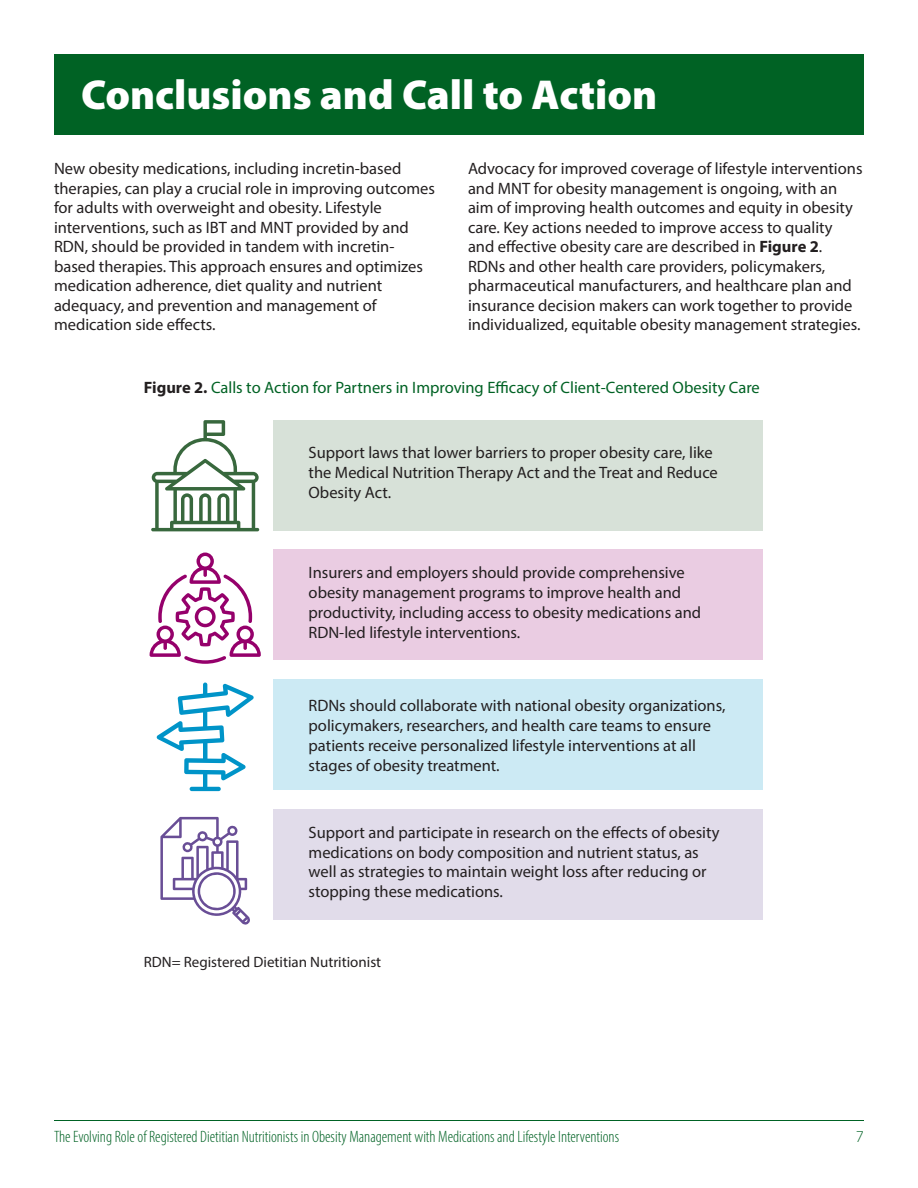
<style>
.page{position:relative;width:918px;height:1188px;background:#fff}
.page>*{position:absolute;margin:0;border:0;box-sizing:border-box;transform-origin:0 0}
.t1{font:900 42px "Myriad Pro";color:#fff}
.t2{font:16.5px/19.5px "Myriad Pro";color:#231f20}
.t3{font:300 condensed 16.5px "Myriad Pro";color:#006224}
.t4{font:16.5px "Myriad Pro";color:#006224}
.t5{font:300 16.5px "Myriad Pro";color:#006224}
.t6{font:15px "Myriad Pro";color:#231f20}
.s1{font-weight:700}
.s2{font-weight:700;color:#231f20}
</style>
<div class="page">
<hr style="left:54px;top:1120px;width:810px;height:1px;background:#006224">
<div style="left:273px;top:420px;width:489px;height:110px;background:#d7e1d8"></div>
<div style="left:273px;top:550px;width:489px;height:110px;background:#eacce2"></div>
<div style="left:273px;top:680px;width:489px;height:110px;background:#cceaf4"></div>
<div style="left:273px;top:809px;width:489px;height:111px;background:#e1dcea"></div>
<div style="left:54px;top:54px;width:810px;height:81px;background:#006224"></div>
<svg style="left:157px;top:682px;width:97px;height:109px"></svg>
<svg style="left:151px;top:420px;width:108px;height:111px"></svg>
<svg style="left:150px;top:553px;width:111px;height:111px"></svg>
<svg style="left:160px;top:817px;width:90px;height:108px"></svg>
<p class="t1" style="left:81px;top:67px;width:578px">Conclusions and Call to Action</p>
<p class="t2" style="left:54px;top:159px;width:382px">New obesity medications, including incretin-based therapies, can play a crucial role in improving outcomes for adults with overweight and obesity. Lifestyle interventions, such as IBT and MNT provided by and RDN, should be provided in tandem with incretin&shy;based therapies. This approach ensures and optimizes medication adherence, diet quality and nutrient adequacy, and prevention and management of medication side effects.</p>
<p class="t2" style="left:468px;top:159px;width:396px">Advocacy for improved coverage of lifestyle interventions and MNT for obesity management is ongoing, with an aim of improving health outcomes and equity in obesity care. Key actions needed to improve access to quality and effective obesity care are described in <span class="s1">Figure 2</span>.<br>RDNs and other health care providers, policymakers, pharmaceutical manufacturers, and healthcare plan and insurance decision makers can work together to provide individualized, equitable obesity management strategies.</p>
<p class="t4" style="left:144px;top:377px;width:618px"><span class="s2">Figure 2.</span> Calls to Action for Partners in Improving Efficacy of Client-Centered Obesity Care</p>
<p class="t2" style="left:309px;top:442px;width:411px">Support laws that lower barriers to proper obesity care, like the Medical Nutrition Therapy Act and the Treat and Reduce<br>Obesity Act.</p>
<p class="t2" style="left:309px;top:562px;width:394px">Insurers and employers should provide comprehensive obesity management programs to improve health and productivity, including access to obesity medications and RDN-led lifestyle interventions.</p>
<p class="t2" style="left:309px;top:696px;width:418px">RDNs should collaborate with national obesity organizations, policymakers, researchers, and health care teams to ensure patients receive personalized lifestyle interventions at all stages of obesity treatment.</p>
<p class="t2" style="left:309px;top:822px;width:412px">Support and participate in research on the effects of obesity medications on body composition and nutrient status, as well as strategies to maintain weight loss after reducing or stopping these medications.</p>
<p class="t6" style="left:144px;top:953px;width:239px">RDN= Registered Dietitian Nutritionist</p>
<p class="t3" style="left:54px;top:1127px;width:567px">The Evolving Role of Registered Dietitian Nutritionists in Obesity Management with Medications and Lifestyle Interventions</p>
<p class="t5" style="left:856px;top:1127px;width:10px">7</p>
</div>
